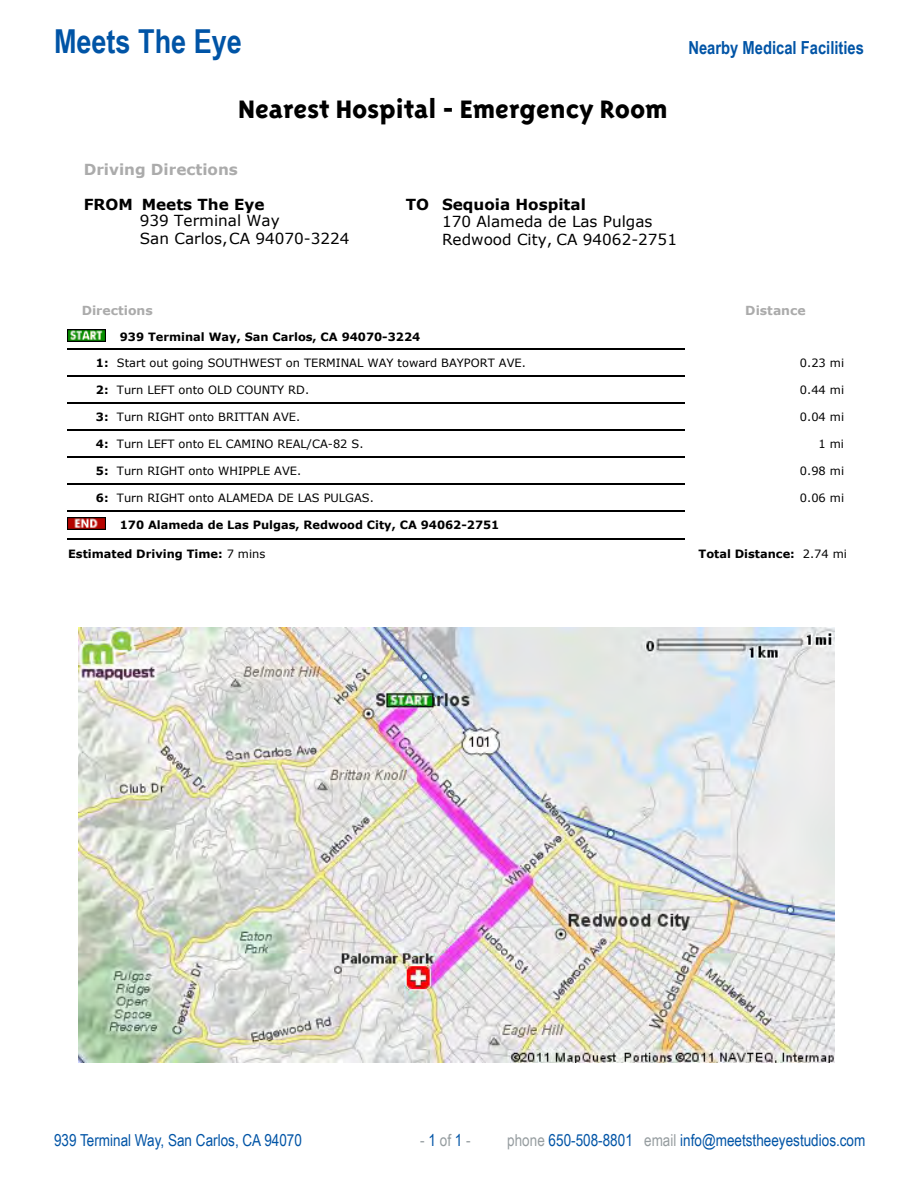
<style>
.page{position:relative;width:918px;height:1188px;background:#fff}
.page>*{position:absolute;margin:0;border:0;box-sizing:border-box;transform-origin:0 0}
.t1{font:700 33px "Arial Narrow";color:#0054a6}
.t2{font:29.1px "Triplex Sans Extrab Lin";color:#000}
.t3{font:700 18px "Arial Narrow";color:#0054a6}
.t4{font:16.5px "Arial Narrow";color:#0054a6}
.t5{font:16.5px "Arial Narrow";color:#969da0}
.t6{font:15.3px/17.7px "Verdana";color:#000}
.t7{font:700 15.3px "Verdana";color:#000}
.t8{font:700 15.3px "Verdana";color:#ababab}
.t9{font:700 12.45px "Verdana";color:#ababab}
.t10{font:11.4px "Verdana";color:#000}
.t11{font:700 11.4px "Verdana";color:#000}
.s1{font-weight:700}
.s2{font-weight:400}
.s3{color:#0054a6}
.s4{color:#969da0}
</style>
<div class="page">
<img style="left:67px;top:330px;width:39px;height:11px">
<hr style="left:67px;top:349px;width:618px;height:1px;background:#000">
<hr style="left:67px;top:376px;width:618px;height:1px;background:#000">
<hr style="left:67px;top:403px;width:618px;height:1px;background:#000">
<hr style="left:67px;top:430px;width:618px;height:1px;background:#000">
<hr style="left:67px;top:457px;width:618px;height:1px;background:#000">
<hr style="left:67px;top:484px;width:618px;height:1px;background:#000">
<hr style="left:67px;top:511px;width:618px;height:1px;background:#000">
<img style="left:67px;top:518px;width:39px;height:11px">
<hr style="left:67px;top:539px;width:618px;height:1px;background:#000">
<img style="left:78px;top:628px;width:756px;height:435px">
<h1 class="t1" style="left:54px;top:16px;width:190px">Meets The Eye</h1>
<h2 class="t2" style="left:238px;top:93px;width:431px">Nearest Hospital - Emergency Room</h2>
<h3 class="t3" style="left:688px;top:34px;width:177px">Nearby Medical Facilities</h3>
<h3 class="t8" style="left:84px;top:160px;width:156px">Driving Directions</h3>
<h3 class="t7" style="left:84px;top:194px;width:51px">FROM</h3>
<h3 class="t6" style="left:140px;top:212px;width:211px">939 Terminal Way<br>San Carlos, CA 94070-3224</h3>
<h3 class="t7" style="left:142px;top:194px;width:124px">Meets The Eye</h3>
<h3 class="t7" style="left:406px;top:194px;width:182px">TO Sequoia Hospital</h3>
<h3 class="t6" style="left:442px;top:213px;width:236px">170 Alameda de Las Pulgas<br>Redwood City, CA 94062-2751</h3>
<p class="t9" style="left:82px;top:303px;width:73px">Directions</p>
<p class="t9" style="left:745px;top:303px;width:62px">Distance</p>
<p class="t11" style="left:120px;top:330px;width:302px">939 Terminal Way, San Carlos, CA 94070-3224</p>
<p class="t10" style="left:96px;top:356px;width:431px"><span class="s1">1:</span> Start out going SOUTHWEST on TERMINAL WAY toward BAYPORT AVE.</p>
<p class="t10" style="left:800px;top:356px;width:46px">0.23 mi</p>
<p class="t10" style="left:96px;top:383px;width:215px"><span class="s1">2:</span> Turn LEFT onto OLD COUNTY RD.</p>
<p class="t10" style="left:800px;top:383px;width:46px">0.44 mi</p>
<p class="t10" style="left:96px;top:410px;width:206px"><span class="s1">3:</span> Turn RIGHT onto BRITTAN AVE.</p>
<p class="t10" style="left:800px;top:410px;width:46px">0.04 mi</p>
<p class="t10" style="left:96px;top:437px;width:269px"><span class="s1">4:</span> Turn LEFT onto EL CAMINO REAL/CA-82 S.</p>
<p class="t10" style="left:819px;top:437px;width:27px">1 mi</p>
<p class="t10" style="left:96px;top:464px;width:207px"><span class="s1">5:</span> Turn RIGHT onto WHIPPLE AVE.</p>
<p class="t10" style="left:800px;top:464px;width:46px">0.98 mi</p>
<p class="t10" style="left:96px;top:491px;width:279px"><span class="s1">6:</span> Turn RIGHT onto ALAMEDA DE LAS PULGAS.</p>
<p class="t10" style="left:800px;top:491px;width:46px">0.06 mi</p>
<p class="t11" style="left:120px;top:518px;width:381px">170 Alameda de Las Pulgas, Redwood City, CA 94062-2751</p>
<p class="t11" style="left:68px;top:547px;width:199px">Estimated Driving Time: <span class="s2">7 mins</span></p>
<p class="t11" style="left:699px;top:547px;width:150px">Total Distance: <span class="s2">2.74 mi</span></p>
<h3 class="t4" style="left:54px;top:1128px;width:249px">939 Terminal Way, San Carlos, CA 94070</h3>
<h3 class="t5" style="left:420px;top:1128px;width:52px">- <span class="s3">1</span> of <span class="s3">1</span> -</h3>
<h3 class="t4" style="left:507px;top:1128px;width:360px"><span class="s4">phone</span> 650-508-8801 <span class="s4">email</span> info@meetstheeyestudios.com</h3>
</div>
